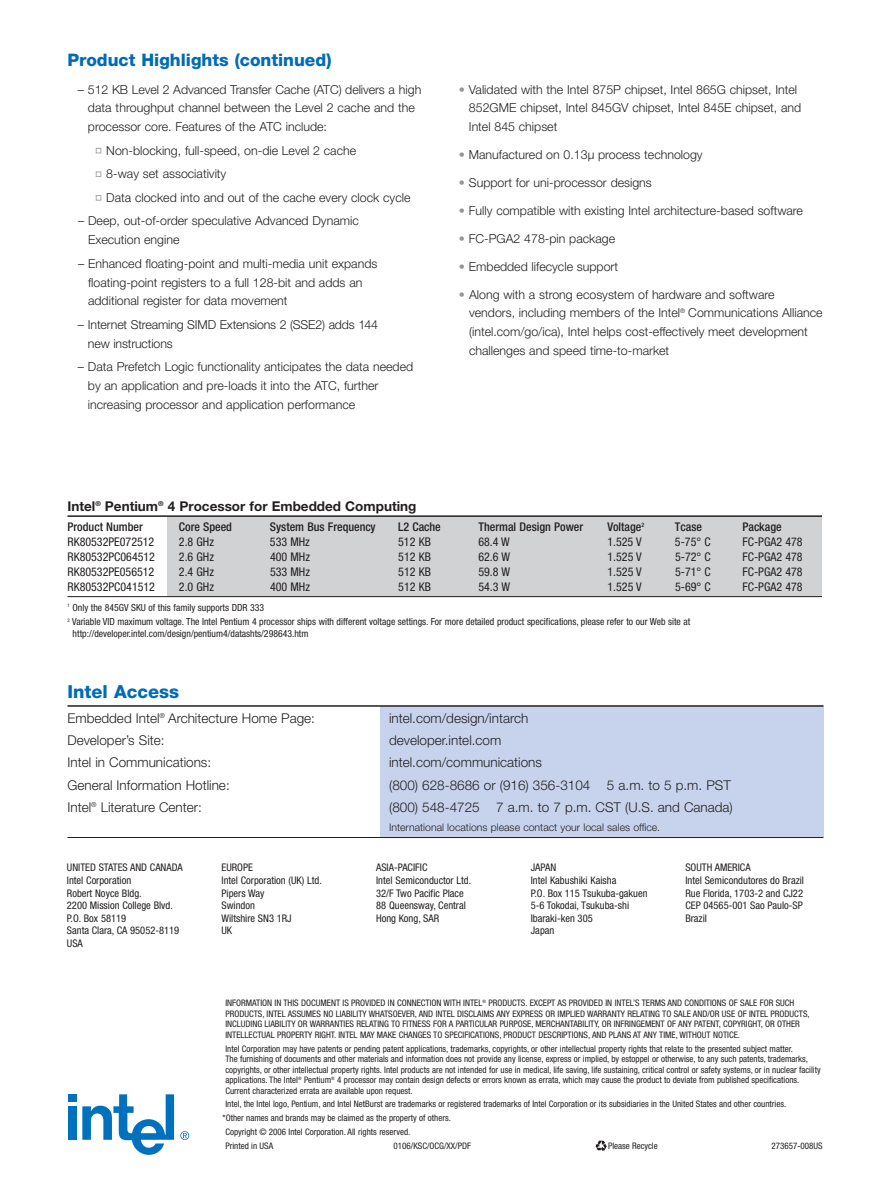
<style>
.page{position:relative;width:891px;height:1188px;background:#fff}
.page>*{position:absolute;margin:0;border:0;box-sizing:border-box;transform-origin:0 0}
.t1{font:800 18px "Helvetica Neue";color:#006bb6}
.t2{font:800 17.25px "Helvetica Neue";color:#006bb6}
.t3{font:300 13.5px "Helvetica Neue";color:#231f20}
.t4{font:700 13.5px "Helvetica Neue";color:#231f20}
.t5{font:300 12.3px/18.8px "Helvetica Neue";color:#231f20}
.t6{font:condensed 12px "Helvetica Neue";color:#231f20}
.t7{font:500 condensed 12px "Helvetica Neue";color:#231f20}
.t8{font:condensed 10.5px/12.6px "Helvetica Neue";color:#231f20}
.t9{font:300 10.5px "Helvetica Neue";color:#231f20}
.t10{font:condensed 9.75px/15px "Helvetica Neue";color:#231f20}
.t11{font:condensed 9px/10.5px "Helvetica Neue";color:#231f20}
.s1{color:#939598}
</style>
<div class="page">
<svg style="left:96px;top:148px;width:5px;height:53px"></svg>
<div style="left:380px;top:707px;width:444px;height:130px;background:#c7d3ec"></div>
<hr style="left:68px;top:705px;width:756px;height:2px;background:#231f20">
<hr style="left:68px;top:837px;width:756px;height:1px;background:#231f20">
<svg style="left:596px;top:1141px;width:11px;height:10px"></svg>
<div style="left:68px;top:1094px;width:8px;height:8px;background:#0071bc"></div>
<div style="left:68px;top:1106px;width:8px;height:34px;background:#0071bc"></div>
<svg style="left:82px;top:1094px;width:92px;height:61px"></svg>
<svg style="left:180px;top:1131px;width:9px;height:9px"></svg>
<div style="left:167px;top:516px;width:655px;height:81px;background:#d1d2d4"></div>
<hr style="left:67px;top:515px;width:755px;height:2px;background:#231f20">
<hr style="left:67px;top:596px;width:755px;height:1px;background:#231f20">
<h2 class="t2" style="left:67px;top:54px;width:266px">Product Highlights (continued)</h2>
<h3 class="t5" style="left:88px;top:81px;width:335px;text-indent:-10px">– 512 KB Level 2 Advanced Transfer Cache (ATC) delivers a high data throughput channel between the Level 2 cache and the processor core. Features of the ATC include:</h3>
<h3 class="t5" style="left:106px;top:140px;width:306px;line-height:23.5px">Non-blocking, full-speed, on-die Level 2 cache<br>8-way set associativity<br>Data clocked into and out of the cache every clock cycle</h3>
<h3 class="t5" style="left:88px;top:213px;width:272px;text-indent:-10px">– Deep, out-of-order speculative Advanced Dynamic<br>Execution engine</h3>
<h3 class="t5" style="left:88px;top:255px;width:291px;text-indent:-10px">– Enhanced floating-point and multi-media unit expands floating-point registers to a full 128-bit and adds an additional register for data movement</h3>
<h3 class="t5" style="left:88px;top:316px;width:292px;text-indent:-10px">– Internet Streaming SIMD Extensions 2 (SSE2) adds 144 new instructions</h3>
<h3 class="t5" style="left:88px;top:359px;width:327px;text-indent:-10px">– Data Prefetch Logic functionality anticipates the data needed by an application and pre-loads it into the ATC, further increasing processor and application performance</h3>
<h3 class="t5" style="left:469px;top:81px;width:334px;text-indent:-10px"><span class="s1">•</span> Validated with the Intel 875P chipset, Intel 865G chipset, Intel<br>852GME chipset, Intel 845GV chipset, Intel 845E chipset, and<br>Intel 845 chipset</h3>
<h3 class="t5" style="left:459px;top:146px;width:245px"><span class="s1">•</span> Manufactured on 0.13µ process technology</h3>
<h3 class="t5" style="left:459px;top:174px;width:194px"><span class="s1">•</span> Support for uni-processor designs</h3>
<h3 class="t5" style="left:459px;top:202px;width:346px"><span class="s1">•</span> Fully compatible with existing Intel architecture-based software</h3>
<h3 class="t5" style="left:459px;top:230px;width:158px"><span class="s1">•</span> FC-PGA2 478-pin package</h3>
<h3 class="t5" style="left:459px;top:258px;width:161px"><span class="s1">•</span> Embedded lifecycle support</h3>
<h3 class="t5" style="left:469px;top:286px;width:355px;text-indent:-10px"><span class="s1">•</span> Along with a strong ecosystem of hardware and software vendors, including members of the Intel<sup>®</sup> Communications Alliance (intel.com/go/ica), Intel helps cost-effectively meet development challenges and speed time-to-market</h3>
<h3 class="t4" style="left:67px;top:501px;width:351px">Intel<sup>®</sup> Pentium<sup>®</sup> 4 Processor for Embedded Computing</h3>
<h3 class="t7" style="left:67px;top:522px;width:77px">Product Number</h3>
<h3 class="t7" style="left:179px;top:522px;width:55px">Core Speed</h3>
<h3 class="t7" style="left:270px;top:522px;width:107px">System Bus Frequency</h3>
<h3 class="t7" style="left:398px;top:522px;width:44px">L2 Cache</h3>
<h3 class="t7" style="left:478px;top:522px;width:106px">Thermal Design Power</h3>
<h3 class="t7" style="left:607px;top:522px;width:38px">Voltage<sup>2</sup></h3>
<h3 class="t7" style="left:675px;top:522px;width:29px">Tcase</h3>
<h3 class="t7" style="left:742px;top:522px;width:41px">Package</h3>
<h3 class="t6" style="left:67px;top:537px;width:88px">RK80532PE072512</h3>
<h3 class="t6" style="left:179px;top:537px;width:37px">2.8 GHz</h3>
<h3 class="t6" style="left:270px;top:537px;width:42px">533 MHz</h3>
<h3 class="t6" style="left:398px;top:537px;width:34px">512 KB</h3>
<h3 class="t6" style="left:478px;top:537px;width:33px">68.4 W</h3>
<h3 class="t6" style="left:607px;top:537px;width:36px">1.525 V</h3>
<h3 class="t6" style="left:675px;top:537px;width:37px">5-75° C</h3>
<h3 class="t6" style="left:742px;top:537px;width:62px">FC-PGA2 478</h3>
<h3 class="t6" style="left:67px;top:552px;width:89px">RK80532PC064512</h3>
<h3 class="t6" style="left:179px;top:552px;width:37px">2.6 GHz</h3>
<h3 class="t6" style="left:270px;top:552px;width:42px">400 MHz</h3>
<h3 class="t6" style="left:398px;top:552px;width:34px">512 KB</h3>
<h3 class="t6" style="left:478px;top:552px;width:33px">62.6 W</h3>
<h3 class="t6" style="left:608px;top:552px;width:36px">1.525 V</h3>
<h3 class="t6" style="left:675px;top:552px;width:37px">5-72° C</h3>
<h3 class="t6" style="left:743px;top:552px;width:62px">FC-PGA2 478</h3>
<h3 class="t6" style="left:67px;top:567px;width:88px">RK80532PE056512</h3>
<h3 class="t6" style="left:179px;top:567px;width:37px">2.4 GHz</h3>
<h3 class="t6" style="left:270px;top:567px;width:42px">533 MHz</h3>
<h3 class="t6" style="left:398px;top:567px;width:34px">512 KB</h3>
<h3 class="t6" style="left:478px;top:567px;width:33px">59.8 W</h3>
<h3 class="t6" style="left:608px;top:567px;width:36px">1.525 V</h3>
<h3 class="t6" style="left:675px;top:567px;width:37px">5-71° C</h3>
<h3 class="t6" style="left:743px;top:567px;width:62px">FC-PGA2 478</h3>
<h3 class="t6" style="left:67px;top:582px;width:89px">RK80532PC041512</h3>
<h3 class="t6" style="left:179px;top:582px;width:37px">2.0 GHz</h3>
<h3 class="t6" style="left:270px;top:582px;width:42px">400 MHz</h3>
<h3 class="t6" style="left:398px;top:582px;width:34px">512 KB</h3>
<h3 class="t6" style="left:478px;top:582px;width:33px">54.3 W</h3>
<h3 class="t6" style="left:608px;top:582px;width:36px">1.525 V</h3>
<h3 class="t6" style="left:675px;top:582px;width:37px">5-69° C</h3>
<h3 class="t6" style="left:743px;top:582px;width:62px">FC-PGA2 478</h3>
<p class="t10" style="left:68px;top:600px;width:624px"><sup>1</sup> Only the 845GV SKU of this family supports DDR 333<br><sup>2</sup> Variable VID maximum voltage. The Intel Pentium 4 processor ships with different voltage settings. For more detailed product specifications, please refer to our Web site at</p>
<p class="t10" style="left:73px;top:627px;width:237px">http://developer.intel.com/design/pentium4/datashts/298643.htm</p>
<h1 class="t1" style="left:67px;top:686px;width:113px">Intel Access</h1>
<h3 class="t3" style="left:67px;top:714px;width:249px">Embedded Intel<sup>®</sup> Architecture Home Page:</h3>
<h3 class="t3" style="left:389px;top:714px;width:141px">intel.com/design/intarch</h3>
<h3 class="t3" style="left:67px;top:736px;width:99px">Developer’s Site:</h3>
<h3 class="t3" style="left:389px;top:736px;width:114px">developer.intel.com</h3>
<h3 class="t3" style="left:67px;top:758px;width:145px">Intel in Communications:</h3>
<h3 class="t3" style="left:389px;top:758px;width:154px">intel.com/communications</h3>
<h3 class="t3" style="left:67px;top:780px;width:164px">General Information Hotline:</h3>
<h3 class="t3" style="left:389px;top:780px;width:343px">(800) 628-8686 or (916) 356-3104 5 a.m. to 5 p.m. PST</h3>
<h3 class="t3" style="left:67px;top:802px;width:136px">Intel<sup>®</sup> Literature Center:</h3>
<h3 class="t3" style="left:389px;top:802px;width:345px">(800) 548-4725 7 a.m. to 7 p.m. CST (U.S. and Canada)</h3>
<p class="t9" style="left:389px;top:824px;width:273px">International locations please contact your local sales office.</p>
<p class="t8" style="left:67px;top:862px;width:117px">UNITED STATES AND CANADA<br>Intel Corporation<br>Robert Noyce Bldg.<br>2200 Mission College Blvd.<br>P.O. Box 58119<br>Santa Clara, CA 95052-8119<br>USA</p>
<p class="t8" style="left:222px;top:862px;width:102px">EUROPE<br>Intel Corporation (UK) Ltd.<br>Pipers Way<br>Swindon<br>Wiltshire SN3 1RJ<br>UK</p>
<p class="t8" style="left:376px;top:862px;width:97px">ASIA-PACIFIC<br>Intel Semiconductor Ltd.<br>32/F Two Pacific Place<br>88 Queensway, Central<br>Hong Kong, SAR</p>
<p class="t8" style="left:531px;top:862px;width:118px">JAPAN<br>Intel Kabushiki Kaisha<br>P.O. Box 115 Tsukuba-gakuen<br>5-6 Tokodai, Tsukuba-shi<br>Ibaraki-ken 305<br>Japan</p>
<p class="t8" style="left:685px;top:862px;width:120px">SOUTH AMERICA<br>Intel Semicondutores do Brazil<br>Rue Florida, 1703-2 and CJ22<br>CEP 04565-001 Sao Paulo-SP<br>Brazil</p>
<p class="t11" style="left:225px;top:999px;width:586px">INFORMATION IN THIS DOCUMENT IS PROVIDED IN CONNECTION WITH INTEL<sup>®</sup> PRODUCTS. EXCEPT AS PROVIDED IN INTEL’S TERMS AND CONDITIONS OF SALE FOR SUCH PRODUCTS, INTEL ASSUMES NO LIABILITY WHATSOEVER, AND INTEL DISCLAIMS ANY EXPRESS OR IMPLIED WARRANTY RELATING TO SALE AND/OR USE OF INTEL PRODUCTS, INCLUDING LIABILITY OR WARRANTIES RELATING TO FITNESS FOR A PARTICULAR PURPOSE, MERCHANTABILITY, OR INFRINGEMENT OF ANY PATENT, COPYRIGHT, OR OTHER INTELLECTUAL PROPERTY RIGHT. INTEL MAY MAKE CHANGES TO SPECIFICATIONS, PRODUCT DESCRIPTIONS, AND PLANS AT ANY TIME, WITHOUT NOTICE.</p>
<p class="t11" style="left:225px;top:1044px;width:597px">Intel Corporation may have patents or pending patent applications, trademarks, copyrights, or other intellectual property rights that relate to the presented subject matter.<br>The furnishing of documents and other materials and information does not provide any license, express or implied, by estoppel or otherwise, to any such patents, trademarks, copyrights, or other intellectual property rights. Intel products are not intended for use in medical, life saving, life sustaining, critical control or safety systems, or in nuclear facility applications. The Intel<sup>®</sup> Pentium<sup>®</sup> 4 processor may contain design defects or errors known as errata, which may cause the product to deviate from published specifications.<br>Current characterized errata are available upon request.</p>
<p class="t11" style="left:225px;top:1100px;width:562px">Intel, the Intel logo, Pentium, and Intel NetBurst are trademarks or registered trademarks of Intel Corporation or its subsidiaries in the United States and other countries.</p>
<p class="t11" style="left:223px;top:1113px;width:230px">*Other names and brands may be claimed as the property of others.</p>
<p class="t11" style="left:225px;top:1127px;width:187px">Copyright © 2006 Intel Corporation. All rights reserved.</p>
<p class="t11" style="left:225px;top:1141px;width:49px">Printed in USA</p>
<p class="t11" style="left:394px;top:1141px;width:79px">0106/KSC/OCG/XX/PDF</p>
<p class="t11" style="left:608px;top:1141px;width:51px">Please Recycle</p>
<p class="t11" style="left:772px;top:1141px;width:53px">273657-008US</p>
</div>
